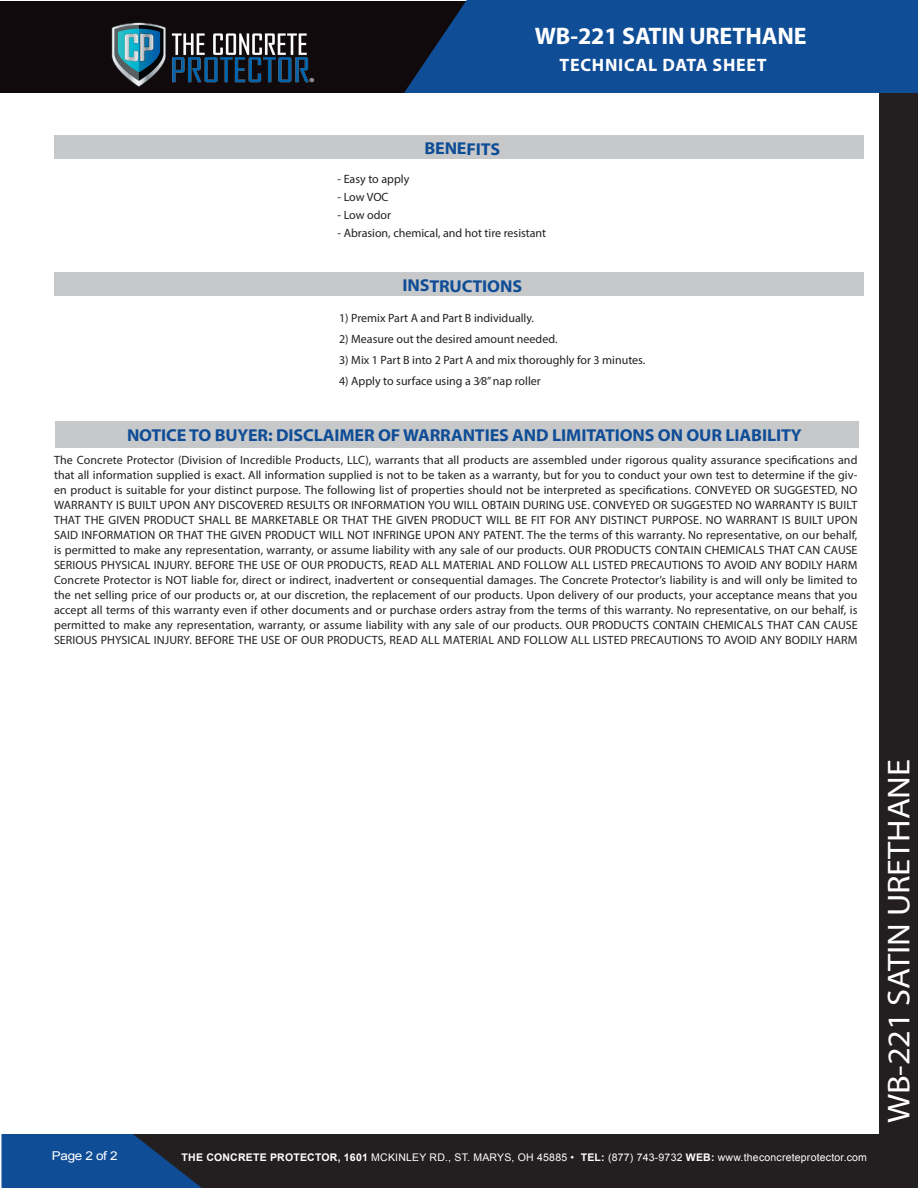
<style>
.page{position:relative;width:918px;height:1188px;background:#fff}
.page>*{position:absolute;margin:0;border:0;box-sizing:border-box;transform-origin:0 0}
.t1{font:31.8px "Myriad Pro";letter-spacing:-.005em;color:#fff;scale:1.09 1}
.t2{font:700 24px "Myriad Pro";letter-spacing:-.005em;color:#fff}
.t3{font:700 18px "Myriad Pro";letter-spacing:.04em;color:#fff}
.t4{font:700 17.25px "Myriad Pro";letter-spacing:-.005em;color:#0f4d96;scale:1.04 1}
.t5{font:12.15px "Arial";letter-spacing:-.025em;color:#fff;scale:1.11 1}
.t6{font:12px/15px "Myriad Pro";color:#231f20;text-align:justify}
.t7{font:10.5px "Arial";letter-spacing:.02em;color:#fff}
.s1{font-weight:700}
</style>
<div class="page">
<svg style="left:1px;top:1134px;width:879px;height:54px;background:#1f2736"></svg>
<div style="left:880px;top:0;width:38px;height:1188px;background:#231f20"></div>
<div style="left:0;top:1px;width:914px;height:92px;background:#110a0c"></div>
<div style="left:404px;top:0;width:514px;height:93px;background:#0f4d96"></div>
<img style="left:111px;top:22px;width:203px;height:65px">
<div style="left:54px;top:135px;width:810px;height:23px;background:#c7c8ca"></div>
<div style="left:54px;top:272px;width:810px;height:24px;background:#c7c8ca"></div>
<div style="left:55px;top:421px;width:804px;height:27px;background:#c7c8ca"></div>
<h3 class="t4" style="left:424px;top:137px;width:74px">BENEFITS</h3>
<h2 class="t2" style="left:535px;top:20px;width:273px">WB-221 SATIN URETHANE</h2>
<h3 class="t3" style="left:560px;top:53px;width:209px">TECHNICAL DATA SHEET</h3>
<p class="t6" style="left:338px;top:171px;width:73px">- Easy to apply</p>
<p class="t6" style="left:338px;top:189px;width:53px">- Low VOC</p>
<p class="t6" style="left:338px;top:207px;width:55px">- Low odor</p>
<p class="t6" style="left:338px;top:225px;width:210px">- Abrasion, chemical, and hot tire resistant</p>
<h3 class="t4" style="left:402px;top:275px;width:117px">INSTRUCTIONS</h3>
<p class="t6" style="left:339px;top:310px;width:197px">1) Premix Part A and Part B individually.</p>
<p class="t6" style="left:339px;top:331px;width:220px">2) Measure out the desired amount needed.</p>
<p class="t6" style="left:339px;top:352px;width:308px">3) Mix 1 Part B into 2 Part A and mix thoroughly for 3 minutes.</p>
<p class="t6" style="left:339px;top:373px;width:203px">4) Apply to surface using a 3⁄8” nap roller</p>
<h3 class="t4" style="left:127px;top:424px;width:650px">NOTICE TO BUYER: DISCLAIMER OF WARRANTIES AND LIMITATIONS ON OUR LIABILITY</h3>
<p class="t6" style="left:54px;top:452px;width:805px">The Concrete Protector (Division of Incredible Products, LLC), warrants that all products are assembled under rigorous quality assurance specifications and that all information supplied is exact. All information supplied is not to be taken as a warranty, but for you to conduct your own test to determine if the giv&shy;en product is suitable for your distinct purpose. The following list of properties should not be interpreted as specifications. CONVEYED OR SUGGESTED, NO WARRANTY IS BUILT UPON ANY DISCOVERED RESULTS OR INFORMATION YOU WILL OBTAIN DURING USE. CONVEYED OR SUGGESTED NO WARRANTY IS BUILT THAT THE GIVEN PRODUCT SHALL BE MARKETABLE OR THAT THE GIVEN PRODUCT WILL BE FIT FOR ANY DISTINCT PURPOSE. NO WARRANT IS BUILT UPON SAID INFORMATION OR THAT THE GIVEN PRODUCT WILL NOT INFRINGE UPON ANY PATENT. The the terms of this warranty. No representative, on our behalf, is permitted to make any representation, warranty, or assume liability with any sale of our products. OUR PRODUCTS CONTAIN CHEMICALS THAT CAN CAUSE SERIOUS PHYSICAL INJURY. BEFORE THE USE OF OUR PRODUCTS, READ ALL MATERIAL AND FOLLOW ALL LISTED PRECAUTIONS TO AVOID ANY BODILY HARM Concrete Protector is NOT liable for, direct or indirect, inadvertent or consequential damages. The Concrete Protector’s liability is and will only be limited to the net selling price of our products or, at our discretion, the replacement of our products. Upon delivery of our products, your acceptance means that you accept all terms of this warranty even if other documents and or purchase orders astray from the terms of this warranty. No representative, on our behalf, is permitted to make any representation, warranty, or assume liability with any sale of our products. OUR PRODUCTS CONTAIN CHEMICALS THAT CAN CAUSE SERIOUS PHYSICAL INJURY. BEFORE THE USE OF OUR PRODUCTS, READ ALL MATERIAL AND FOLLOW ALL LISTED PRECAUTIONS TO AVOID ANY BODILY HARM</p>
<p class="t5" style="left:52px;top:1148px;width:61px">Page 2 of 2</p>
<p class="t7" style="left:182px;top:1150px;width:687px"><span class="s1">THE CONCRETE PROTECTOR, 1601</span> MCKINLEY RD., ST. MARYS, OH 45885 • <span class="s1">TEL:</span> (877) 743-9732 <span class="s1">WEB:</span> www.theconcreteprotector.com</p>
<h1 class="t1" style="left:879px;top:1123px;width:335px;rotate:-90deg">WB-221 SATIN URETHANE</h1>
</div>
